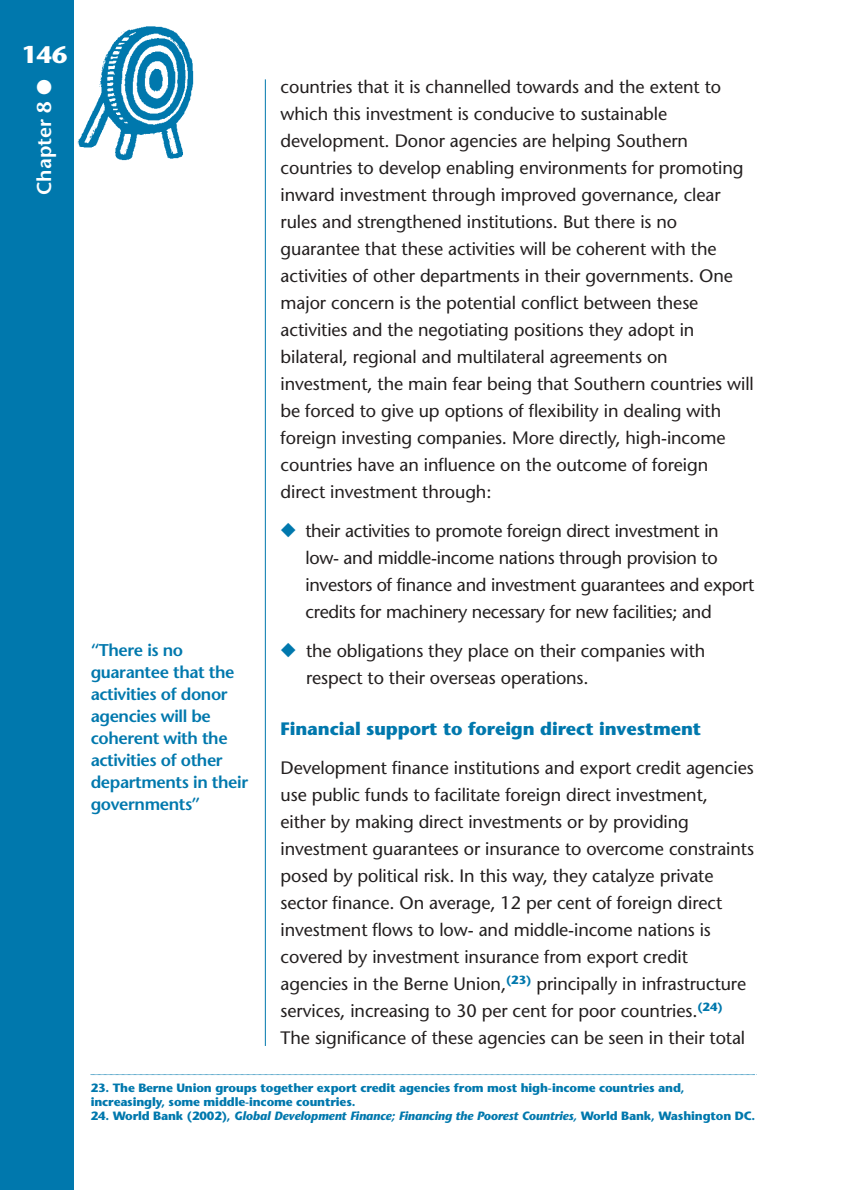
<style>
.page{position:relative;width:842px;height:1190px;background:#fff}
.page>*{position:absolute;margin:0;border:0;box-sizing:border-box;transform-origin:0 0}
.t1{font:700 24px "Stone Sans";color:#fff}
.t2{font:600 20px "Stone Sans";color:#fff}
.t3{font:18px/27px "Stone Sans";letter-spacing:-.005em;color:#231f1f}
.t4{font:700 18px "Stone Sans";letter-spacing:-.005em;color:#0078ad}
.t5{font:600 17px/22px "Stone Sans";letter-spacing:-.025em;color:#0078ad}
.t6{font:700 12px/14px "Stone Sans";letter-spacing:-.015em;color:#0078ad}
.t7{font:italic 700 12px "Stone Sans";letter-spacing:-.015em;color:#0078ad}
.s1{color:#0078ad}
.s2{font-style:normal}
</style>
<div class="page">
<div style="left:0;top:0;width:74px;height:1190px;background:#0078ad"></div>
<hr style="left:265px;top:79px;width:1px;height:967px;background:#0078ad">
<img style="left:77px;top:26px;width:117px;height:135px">
<svg style="left:91px;top:1074px;width:666px;height:1px"></svg>
<h1 class="t1" style="left:22px;top:45px;width:47px">146</h1>
<p class="t2" style="left:36px;top:195px;width:117px;rotate:-90deg">Chapter 8 ●</p>
<p class="t3" style="left:281px;top:75px;width:475px">countries that it is channelled towards and the extent to which this investment is conducive to sustainable development. Donor agencies are helping Southern countries to develop enabling environments for promoting inward investment through improved governance, clear rules and strengthened institutions. But there is no guarantee that these activities will be coherent with the activities of other departments in their governments. One major concern is the potential conflict between these activities and the negotiating positions they adopt in bilateral, regional and multilateral agreements on investment, the main fear being that Southern countries will be forced to give up options of flexibility in dealing with foreign investing companies. More directly, high-income countries have an influence on the outcome of foreign direct investment through:</p>
<p class="t3" style="left:305px;top:519px;width:451px;text-indent:-25px"><span class="s1">◆</span> their activities to promote foreign direct investment in low- and middle-income nations through provision to investors of finance and investment guarantees and export credits for machinery necessary for new facilities; and</p>
<p class="t3" style="left:306px;top:639px;width:401px;text-indent:-26px"><span class="s1">◆</span> the obligations they place on their companies with respect to their overseas operations.</p>
<p class="t4" style="left:281px;top:721px;width:422px">Financial support to foreign direct investment</p>
<p class="t3" style="left:281px;top:756px;width:475px">Development finance institutions and export credit agencies use public funds to facilitate foreign direct investment, either by making direct investments or by providing investment guarantees or insurance to overcome constraints posed by political risk. In this way, they catalyze private sector finance. On average, 12 per cent of foreign direct investment flows to low- and middle-income nations is covered by investment insurance from export credit agencies in the Berne Union,<sup>(23)</sup> principally in infrastructure services, increasing to 30 per cent for poor countries.<sup>(24)<br></sup>The significance of these agencies can be seen in their total</p>
<p class="t6" style="left:91px;top:1082px;width:595px">23. The Berne Union groups together export credit agencies from most high-income countries and, increasingly, some middle-income countries.</p>
<p class="t7" style="left:91px;top:1111px;width:666px"><span class="s2">24. World Bank (2002),</span> Global Development Finance; Financing the Poorest Countries, <span class="s2">World Bank, Washington DC.</span></p>
<p class="t5" style="left:91px;top:641px;width:159px">“There is no guarantee that the activities of donor agencies will be coherent with the activities of other departments in their governments”</p>
</div>
